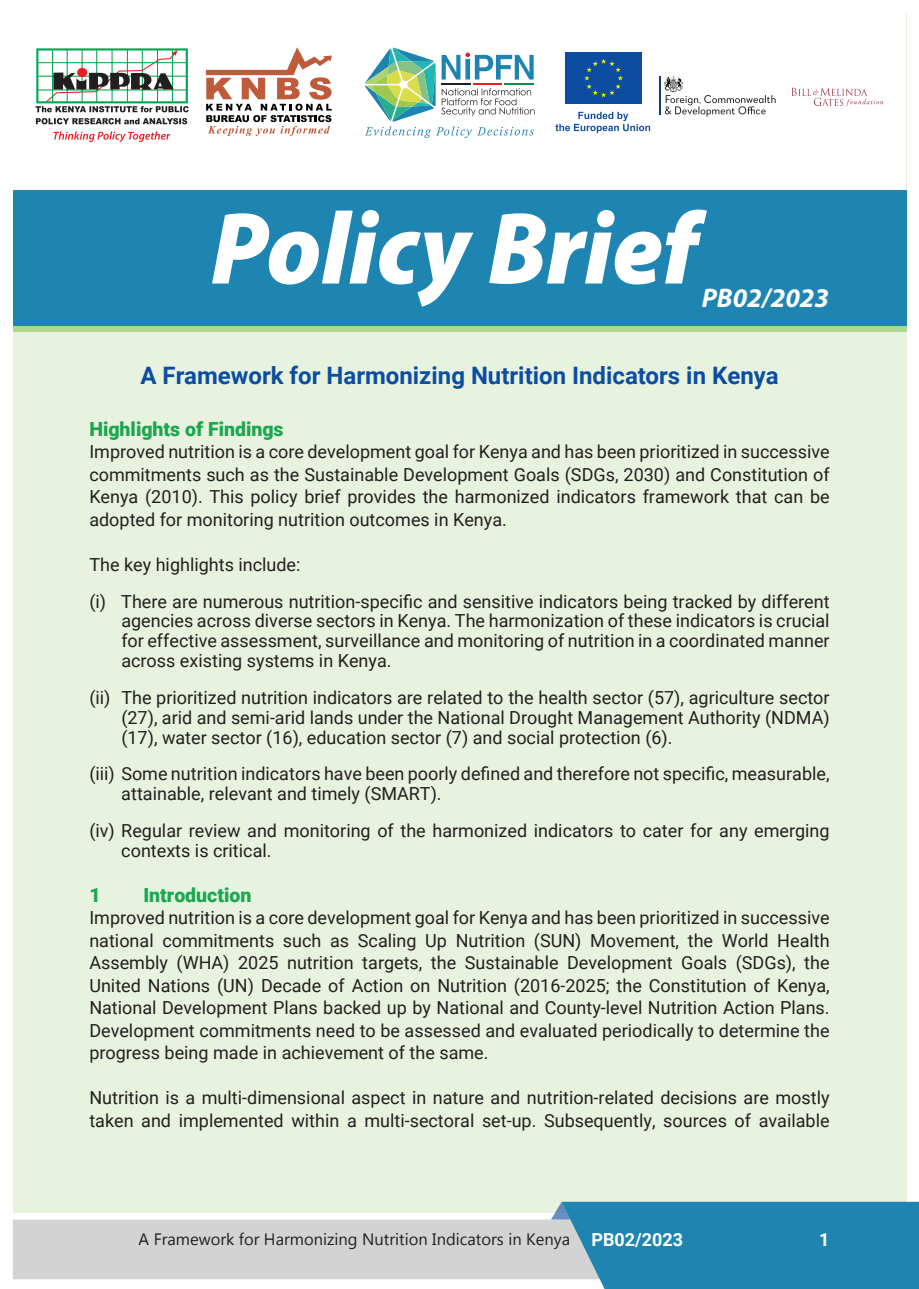
<style>
.page{position:relative;width:919px;height:1289px;background:#fff}
.page>*{position:absolute;margin:0;border:0;box-sizing:border-box;transform-origin:0 0}
.t1{font:italic 700 27px "Myriad Pro";color:#fff}
.t2{font:700 24px "Roboto";color:#0d4da1}
.t3{font:900 19.5px "Roboto";color:#1aa74f}
.t4{font:18px/22.5px "Roboto";color:#231f20;text-align:justify}
.t5{font:700 18px "Roboto";color:#fff}
.t6{font:16.5px "Myanmar Text";color:#231f20}
.s1{font-family:"Roboto";font-weight:700;font-size:18px;color:#fff}
</style>
<div class="page">
<div style="left:13px;top:13px;width:893px;height:1199px;background:#e8f3df"></div>
<svg style="left:13px;top:1201px;width:905px;height:87px"></svg>
<div style="left:13px;top:190px;width:893px;height:136px;background:#1e85b3"></div>
<svg style="left:212px;top:210px;width:261px;height:97px"></svg>
<svg style="left:489px;top:209px;width:218px;height:75px"></svg>
<div style="left:13px;top:326px;width:893px;height:6px;background:#add58d"></div>
<div style="left:13px;top:13px;width:893px;height:177px;background:#fff"></div>
<svg style="left:365px;top:48px;width:169px;height:90px"></svg>
<svg style="left:664px;top:76px;width:111px;height:41px"></svg>
<hr style="left:659px;top:76px;width:2px;height:39px;background:#124072">
<div style="left:565px;top:53px;width:77px;height:51px;background:#0d4da1"></div>
<svg style="left:584px;top:59px;width:39px;height:38px"></svg>
<svg style="left:555px;top:112px;width:95px;height:21px"></svg>
<svg style="left:791px;top:88px;width:92px;height:18px"></svg>
<svg style="left:36px;top:118px;width:151px;height:6px"></svg>
<svg style="left:36px;top:48px;width:153px;height:64px"></svg>
<svg style="left:53px;top:131px;width:117px;height:11px"></svg>
<svg style="left:206px;top:47px;width:126px;height:89px"></svg>
<h1 class="t1" style="left:701px;top:281px;width:129px">PB02/2023</h1>
<h2 class="t2" style="left:140px;top:358px;width:639px">A Framework for Harmonizing Nutrition Indicators in Kenya</h2>
<p class="t3" style="left:89px;top:415px;width:196px">Highlights of Findings</p>
<p class="t4" style="left:89px;top:440px;width:741px">Improved nutrition is a core development goal for Kenya and has been prioritized in successive commitments such as the Sustainable Development Goals (SDGs, 2030) and Constitution of Kenya (2010). This policy brief provides the harmonized indicators framework that can be adopted for monitoring nutrition outcomes in Kenya.</p>
<p class="t4" style="left:89px;top:545px;width:741px;line-height:36.8px">The key highlights include:<br>(i) There are numerous nutrition-specific and sensitive indicators being tracked by different</p>
<p class="t4" style="left:121px;top:610px;width:709px;line-height:19.8px">agencies across diverse sectors in Kenya. The harmonization of these indicators is crucial for effective assessment, surveillance and monitoring of nutrition in a coordinated manner across existing systems in Kenya.</p>
<p class="t4" style="left:121px;top:687px;width:709px;line-height:19.8px;text-indent:-32px">(ii) The prioritized nutrition indicators are related to the health sector (57), agriculture sector (27), arid and semi-arid lands under the National Drought Management Authority (NDMA) (17), water sector (16), education sector (7) and social protection (6).</p>
<p class="t4" style="left:121px;top:763px;width:709px;line-height:19.8px;text-indent:-32px">(iii) Some nutrition indicators have been poorly defined and therefore not specific, measurable, attainable, relevant and timely (SMART).</p>
<p class="t4" style="left:121px;top:820px;width:709px;line-height:19.8px;text-indent:-32px">(iv) Regular review and monitoring of the harmonized indicators to cater for any emerging contexts is critical.</p>
<p class="t3" style="left:89px;top:881px;width:13px">1</p>
<p class="t3" style="left:143px;top:881px;width:110px">Introduction</p>
<p class="t4" style="left:89px;top:906px;width:741px">Improved nutrition is a core development goal for Kenya and has been prioritized in successive national commitments such as Scaling Up Nutrition (SUN) Movement, the World Health Assembly (WHA) 2025 nutrition targets, the Sustainable Development Goals (SDGs), the United Nations (UN) Decade of Action on Nutrition (2016-2025; the Constitution of Kenya, National Development Plans backed up by National and County-level Nutrition Action Plans.<br>Development commitments need to be assessed and evaluated periodically to determine the progress being made in achievement of the same.</p>
<p class="t4" style="left:89px;top:1086px;width:741px">Nutrition is a multi-dimensional aspect in nature and nutrition-related decisions are mostly taken and implemented within a multi-sectoral set-up. Subsequently, sources of available</p>
<p class="t6" style="left:138px;top:1229px;width:546px">A Framework for Harmonizing Nutrition Indicators in Kenya <span class="s1">PB02/2023</span></p>
<p class="t5" style="left:819px;top:1227px;width:12px">1</p>
</div>
